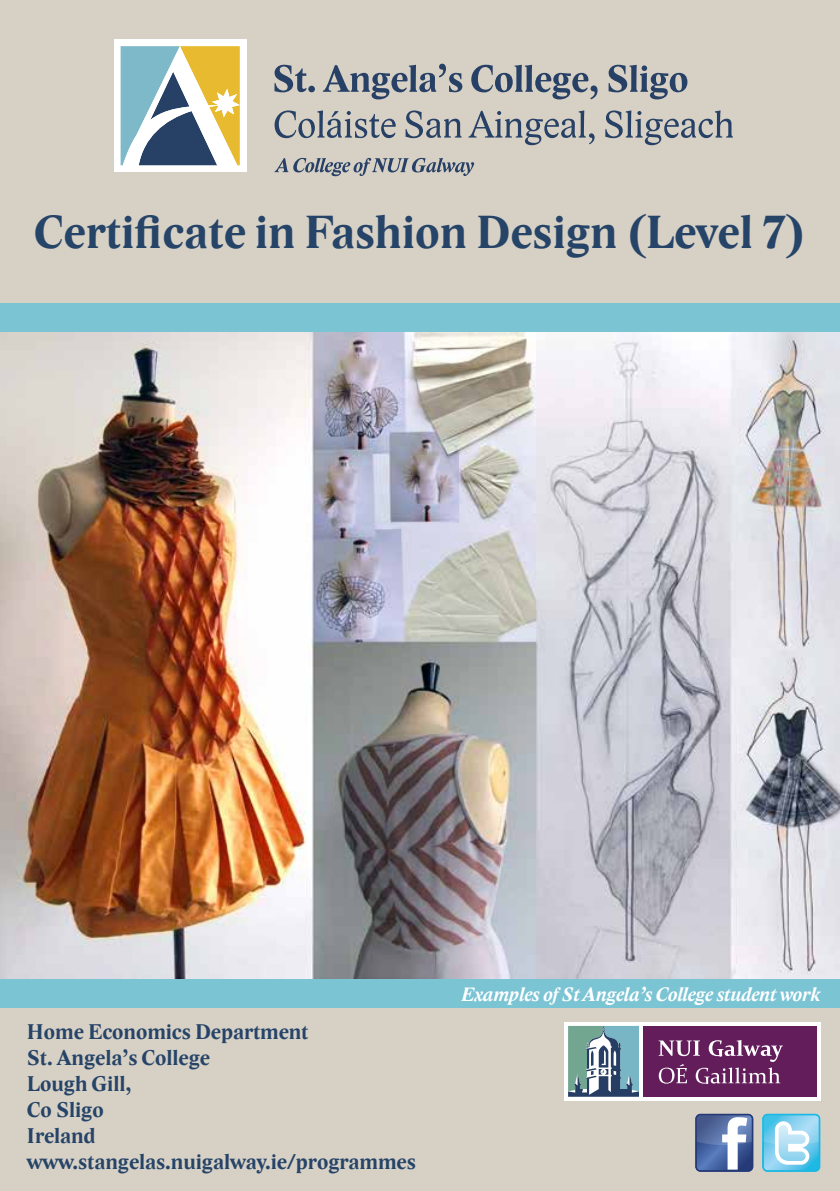
<style>
.page{position:relative;width:840px;height:1191px;background:#fff}
.page>*{position:absolute;margin:0;border:0;box-sizing:border-box;transform-origin:0 0}
.t1{font:700 48px "Lido STFCE";color:#254468}
.t2{font:700 22px/26px "Lido STFCE";color:#254468}
.t3{font:italic 700 20px "Lido STFCE";color:#fff}
</style>
<div class="page">
<div style="left:0;top:0;width:839px;height:1191px;background:#d7d0c5"></div>
<div style="left:114px;top:39px;width:132px;height:133px;background:#fff"></div>
<svg style="left:120px;top:46px;width:120px;height:119px"></svg>
<svg style="left:274px;top:65px;width:32px;height:27px"></svg>
<div style="left:308px;top:86px;width:7px;height:6px;background:#274066;border-radius:50%"></div>
<svg style="left:323px;top:64px;width:139px;height:35px"></svg>
<svg style="left:471px;top:65px;width:126px;height:34px"></svg>
<svg style="left:608px;top:65px;width:79px;height:34px"></svg>
<svg style="left:274px;top:110px;width:121px;height:28px"></svg>
<svg style="left:405px;top:110px;width:56px;height:28px"></svg>
<svg style="left:468px;top:110px;width:126px;height:35px"></svg>
<svg style="left:605px;top:110px;width:127px;height:35px"></svg>
<svg style="left:274px;top:158px;width:200px;height:18px"></svg>
<img style="left:0;top:331px;width:839px;height:648px">
<svg style="left:564px;top:1022px;width:255px;height:78px;background:#e5dfe7"></svg>
<div style="left:642px;top:1026px;width:173px;height:70px;background:#621d5a"></div>
<svg style="left:658px;top:1040px;width:124px;height:44px"></svg>
<svg style="left:567px;top:1026px;width:71px;height:70px;background:#799da6"></svg>
<svg style="left:695px;top:1113px;width:57px;height:58px;background:#7185b1"></svg>
<svg style="left:762px;top:1113px;width:57px;height:58px;background:#91d6ef"></svg>
<div style="left:0;top:303px;width:839px;height:28px;background:#7ac4d4"></div>
<div style="left:0;top:979px;width:839px;height:29px;background:#7ac4d4"></div>
<h1 class="t1" style="left:34px;top:203px;width:773px">Certificate in Fashion Design (Level 7)</h1>
<p class="t2" style="left:27px;top:1019px;width:390px">Home Economics Department<br>St. Angela’s College<br>Lough Gill,<br>Co Sligo<br>Ireland www.stangelas.nuigalway.ie/programmes</p>
<p class="t3" style="left:461px;top:982px;width:360px">Examples of St Angela’s College student work</p>
</div>
